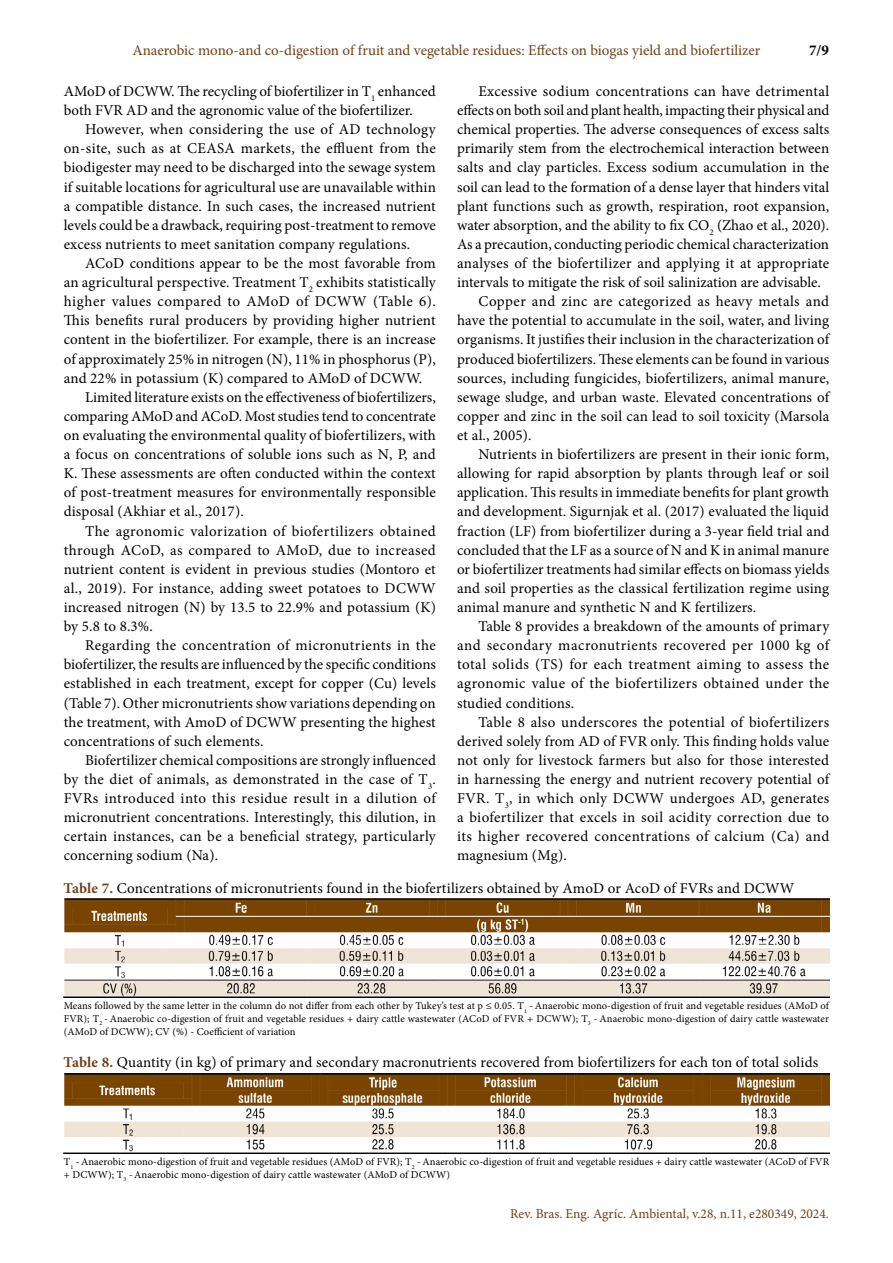
<style>
.page{position:relative;width:893px;height:1263px;background:#fff}
.page>*{position:absolute;margin:0;border:0;box-sizing:border-box;transform-origin:0 0}
.t1{font:15px/19px "Minion Pro";letter-spacing:.005em;color:#000}
.t2{font:15px "Minion Pro";letter-spacing:.03em;color:#000}
.t3{font:15px "Minion Pro";letter-spacing:.025em;color:#000}
.t4{font:15px "Minion Pro";color:#6c4119}
.t5{font:15px "Minion Pro";letter-spacing:-.015em;color:#000}
.t6{font:15px "Minion Pro";letter-spacing:.035em;color:#000}
.t7{font:700 15px "Minion Pro";color:#000}
.t8{font:13.5px "Minion Pro";color:#6c4119}
.t9{font:10.5px/12.6px "Minion Pro";letter-spacing:.01em;color:#000}
.s1{font-weight:700;color:#6c4119}
</style>
<div class="page">
<img style="left:64px;top:1073px;width:765px;height:80px">
<img style="left:64px;top:899px;width:765px;height:98px">
<p class="t4" style="left:132px;top:40px;width:630px">Anaerobic mono-and co-digestion of fruit and vegetable residues: Effects on biogas yield and biofertilizer</p>
<p class="t7" style="left:809px;top:40px;width:21px">7/9</p>
<p class="t1" style="left:64px;top:82px;width:374px">AMoD of DCWW. The recycling of biofertilizer in T<sub>1</sub> enhanced both FVR AD and the agronomic value of the biofertilizer.</p>
<p class="t1" style="left:64px;top:120px;width:374px;text-align:justify;text-indent:21px">However, when considering the use of AD technology on-site, such as at CEASA markets, the effluent from the biodigester may need to be discharged into the sewage system if suitable locations for agricultural use are unavailable within a compatible distance. In such cases, the increased nutrient levels could be a drawback, requiring post-treatment to remove excess nutrients to meet sanitation company regulations.</p>
<p class="t1" style="left:85px;top:254px;width:352px">ACoD conditions appear to be the most favorable from</p>
<p class="t1" style="left:64px;top:273px;width:374px">an agricultural perspective. Treatment T<sub>2</sub> exhibits statistically</p>
<p class="t6" style="left:64px;top:291px;width:374px">higher values compared to AMoD of DCWW (Table 6).</p>
<p class="t1" style="left:64px;top:311px;width:373px">This benefits rural producers by providing higher nutrient</p>
<p class="t1" style="left:64px;top:330px;width:374px">content in the biofertilizer. For example, there is an increase</p>
<p class="t1" style="left:64px;top:349px;width:373px">of approximately 25% in nitrogen (N), 11% in phosphorus (P),</p>
<p class="t1" style="left:64px;top:368px;width:360px">and 22% in potassium (K) compared to AMoD of DCWW.</p>
<p class="t1" style="left:85px;top:387px;width:352px">Limited literature exists on the effectiveness of biofertilizers,</p>
<p class="t1" style="left:64px;top:407px;width:374px">comparing AMoD and ACoD. Most studies tend to concentrate</p>
<p class="t1" style="left:64px;top:426px;width:374px">on evaluating the environmental quality of biofertilizers, with</p>
<p class="t1" style="left:64px;top:445px;width:373px">a focus on concentrations of soluble ions such as N, P, and</p>
<p class="t1" style="left:64px;top:464px;width:374px">K. These assessments are often conducted within the context</p>
<p class="t1" style="left:64px;top:483px;width:374px">of post-treatment measures for environmentally responsible</p>
<p class="t1" style="left:64px;top:502px;width:181px">disposal (Akhiar et al., 2017).</p>
<p class="t3" style="left:85px;top:521px;width:352px">The agronomic valorization of biofertilizers obtained</p>
<p class="t2" style="left:64px;top:540px;width:374px">through ACoD, as compared to AMoD, due to increased</p>
<p class="t1" style="left:64px;top:559px;width:374px">nutrient content is evident in previous studies (Montoro et</p>
<p class="t1" style="left:64px;top:579px;width:374px">al., 2019). For instance, adding sweet potatoes to DCWW</p>
<p class="t1" style="left:64px;top:598px;width:374px">increased nitrogen (N) by 13.5 to 22.9% and potassium (K)</p>
<p class="t1" style="left:64px;top:617px;width:91px">by 5.8 to 8.3%.</p>
<p class="t1" style="left:85px;top:636px;width:352px">Regarding the concentration of micronutrients in the</p>
<p class="t1" style="left:64px;top:655px;width:374px">biofertilizer, the results are influenced by the specific conditions</p>
<p class="t1" style="left:64px;top:674px;width:374px">established in each treatment, except for copper (Cu) levels</p>
<p class="t1" style="left:64px;top:693px;width:373px">(Table 7). Other micronutrients show variations depending on</p>
<p class="t1" style="left:64px;top:712px;width:374px">the treatment, with AmoD of DCWW presenting the highest</p>
<p class="t1" style="left:64px;top:731px;width:201px">concentrations of such elements.</p>
<p class="t1" style="left:85px;top:751px;width:352px">Biofertilizer chemical compositions are strongly influenced</p>
<p class="t1" style="left:64px;top:770px;width:374px">by the diet of animals, as demonstrated in the case of T<sub>3</sub>.</p>
<p class="t2" style="left:64px;top:788px;width:374px">FVRs introduced into this residue result in a dilution of</p>
<p class="t1" style="left:64px;top:808px;width:374px">micronutrient concentrations. Interestingly, this dilution, in</p>
<p class="t3" style="left:64px;top:826px;width:374px">certain instances, can be a beneficial strategy, particularly</p>
<p class="t1" style="left:64px;top:846px;width:156px">concerning sodium (Na).</p>
<p class="t1" style="left:478px;top:82px;width:352px">Excessive sodium concentrations can have detrimental</p>
<p class="t5" style="left:457px;top:100px;width:374px">effects on both soil and plant health, impacting their physical and</p>
<p class="t1" style="left:457px;top:120px;width:374px">chemical properties. The adverse consequences of excess salts</p>
<p class="t1" style="left:457px;top:139px;width:374px">primarily stem from the electrochemical interaction between</p>
<p class="t1" style="left:457px;top:158px;width:374px">salts and clay particles. Excess sodium accumulation in the</p>
<p class="t1" style="left:457px;top:177px;width:374px">soil can lead to the formation of a dense layer that hinders vital</p>
<p class="t1" style="left:457px;top:196px;width:373px">plant functions such as growth, respiration, root expansion,</p>
<p class="t1" style="left:457px;top:215px;width:374px">water absorption, and the ability to fix CO<sub>2</sub> (Zhao et al., 2020).</p>
<p class="t1" style="left:457px;top:235px;width:373px">As a precaution, conducting periodic chemical characterization</p>
<p class="t1" style="left:457px;top:254px;width:374px">analyses of the biofertilizer and applying it at appropriate</p>
<p class="t1" style="left:457px;top:273px;width:365px">intervals to mitigate the risk of soil salinization are advisable.</p>
<p class="t2" style="left:478px;top:291px;width:352px">Copper and zinc are categorized as heavy metals and</p>
<p class="t1" style="left:457px;top:311px;width:374px">have the potential to accumulate in the soil, water, and living</p>
<p class="t1" style="left:457px;top:330px;width:374px">organisms. It justifies their inclusion in the characterization of</p>
<p class="t1" style="left:457px;top:349px;width:374px">produced biofertilizers. These elements can be found in various</p>
<p class="t1" style="left:457px;top:368px;width:374px">sources, including fungicides, biofertilizers, animal manure,</p>
<p class="t1" style="left:457px;top:387px;width:374px">sewage sludge, and urban waste. Elevated concentrations of</p>
<p class="t1" style="left:457px;top:407px;width:374px">copper and zinc in the soil can lead to soil toxicity (Marsola</p>
<p class="t1" style="left:457px;top:426px;width:76px">et al., 2005).</p>
<p class="t1" style="left:478px;top:445px;width:352px">Nutrients in biofertilizers are present in their ionic form,</p>
<p class="t1" style="left:457px;top:464px;width:374px">allowing for rapid absorption by plants through leaf or soil</p>
<p class="t1" style="left:457px;top:483px;width:374px">application. This results in immediate benefits for plant growth</p>
<p class="t1" style="left:457px;top:502px;width:374px">and development. Sigurnjak et al. (2017) evaluated the liquid</p>
<p class="t1" style="left:457px;top:521px;width:374px">fraction (LF) from biofertilizer during a 3-year field trial and</p>
<p class="t1" style="left:457px;top:540px;width:373px">concluded that the LF as a source of N and K in animal manure</p>
<p class="t1" style="left:457px;top:559px;width:374px">or biofertilizer treatments had similar effects on biomass yields</p>
<p class="t1" style="left:457px;top:579px;width:374px">and soil properties as the classical fertilization regime using</p>
<p class="t1" style="left:457px;top:598px;width:301px">animal manure and synthetic N and K fertilizers.</p>
<p class="t1" style="left:478px;top:617px;width:352px">Table 8 provides a breakdown of the amounts of primary</p>
<p class="t2" style="left:457px;top:635px;width:374px">and secondary macronutrients recovered per 1000 kg of</p>
<p class="t2" style="left:457px;top:654px;width:374px">total solids (TS) for each treatment aiming to assess the</p>
<p class="t3" style="left:457px;top:674px;width:374px">agronomic value of the biofertilizers obtained under the</p>
<p class="t1" style="left:457px;top:693px;width:119px">studied conditions.</p>
<p class="t1" style="left:478px;top:712px;width:352px">Table 8 also underscores the potential of biofertilizers</p>
<p class="t1" style="left:457px;top:731px;width:374px">derived solely from AD of FVR only. This finding holds value</p>
<p class="t1" style="left:457px;top:751px;width:373px">not only for livestock farmers but also for those interested</p>
<p class="t1" style="left:457px;top:770px;width:374px">in harnessing the energy and nutrient recovery potential of</p>
<p class="t1" style="left:457px;top:789px;width:374px">FVR. T<sub>3</sub>, in which only DCWW undergoes AD, generates</p>
<p class="t1" style="left:457px;top:808px;width:374px">a biofertilizer that excels in soil acidity correction due to</p>
<p class="t3" style="left:457px;top:826px;width:374px">its higher recovered concentrations of calcium (Ca) and</p>
<p class="t1" style="left:457px;top:846px;width:111px">magnesium (Mg).</p>
<p class="t1" style="left:64px;top:878px;width:732px"><span class="s1">Table 7.</span> Concentrations of micronutrients found in the biofertilizers obtained by AmoD or AcoD of FVRs and DCWW</p>
<p class="t9" style="left:64px;top:1000px;width:767px;text-align:justify">Means followed by the same letter in the column do not differ from each other by Tukey’s test at p ≤ 0.05. T<sub>1</sub> -Anaerobic mono-digestion of fruit and vegetable residues (AMoD of FVR); T<sub>2</sub> - Anaerobic co-digestion of fruit and vegetable residues + dairy cattle wastewater (ACoD of FVR + DCWW); T<sub>3</sub> - Anaerobic mono-digestion of dairy cattle wastewater (AMoD of DCWW); CV (%) - Coefficient of variation</p>
<p class="t1" style="left:64px;top:1052px;width:756px"><span class="s1">Table 8.</span> Quantity (in kg) of primary and secondary macronutrients recovered from biofertilizers for each ton of total solids</p>
<p class="t9" style="left:64px;top:1156px;width:767px">T<sub>1</sub> -Anaerobic mono-digestion of fruit and vegetable residues (AMoD of FVR); T<sub>2</sub> -Anaerobic co-digestion of fruit and vegetable residues + dairy cattle wastewater (ACoD of FVR + DCWW); T<sub>3</sub> -Anaerobic mono-digestion of dairy cattle wastewater (AMoD of DCWW)</p>
<p class="t8" style="left:510px;top:1204px;width:320px">Rev. Bras. Eng. Agríc. Ambiental, v.28, n.11, e280349, 2024.</p>
</div>
